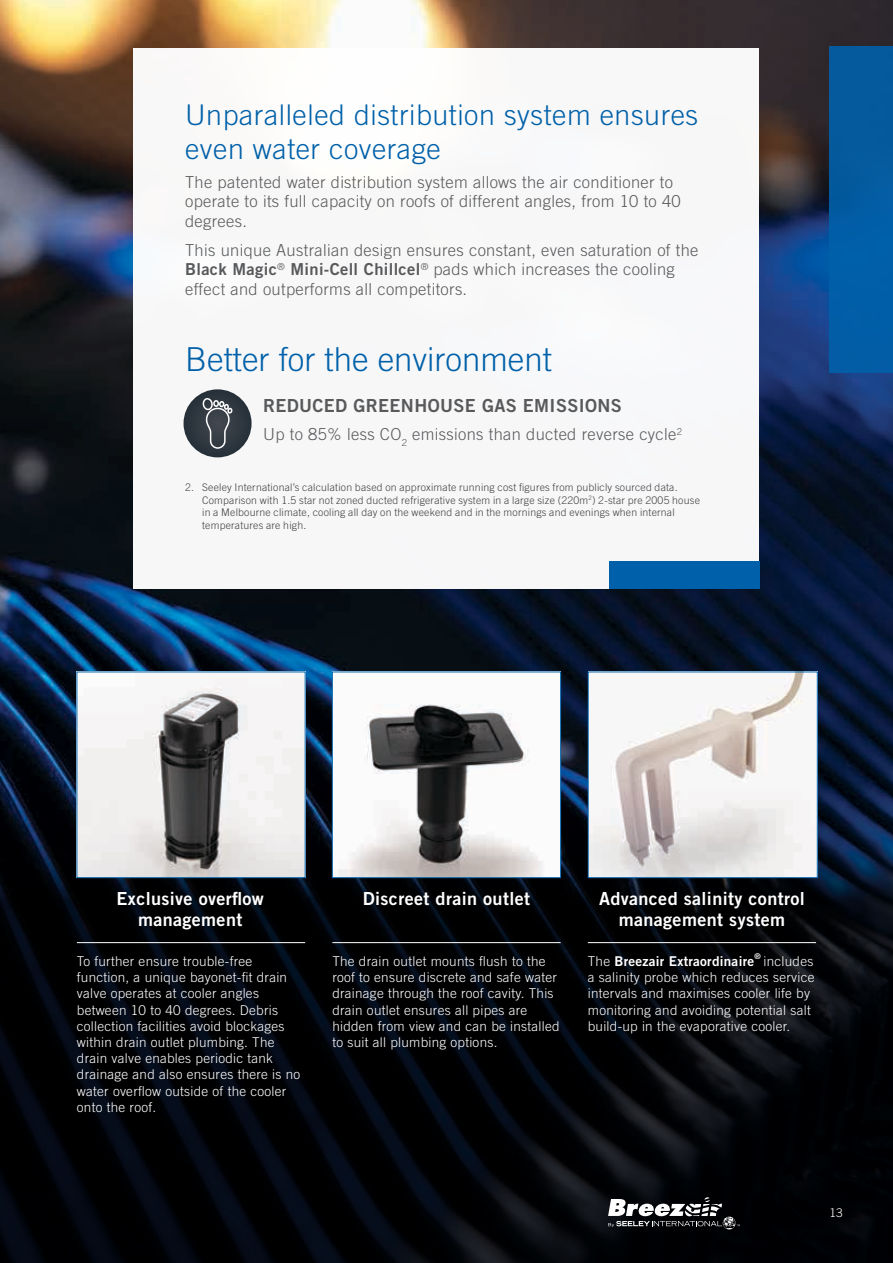
<style>
.page{position:relative;width:893px;height:1263px;background:#fff}
.page>*{position:absolute;margin:0;border:0;box-sizing:border-box;transform-origin:0 0}
.t1{font:300 33px "Trade Gothic LT Std";color:#0060a9}
.t2{font:300 28.5px/34.2px "Trade Gothic LT Std";letter-spacing:.02em;color:#0060a9}
.t3{font:18px/21.6px "Trade Gothic LT Std Bd 2";letter-spacing:.02em;color:#fff;text-align:center}
.t4{font:18px "Trade Gothic LT Std Bd 2";letter-spacing:.02em;color:#58595b}
.t5{font:300 16.5px/19.8px "Trade Gothic LT Std";letter-spacing:.02em;color:#58595b}
.t6{font:300 13.5px/16.2px "Trade Gothic LT Std";letter-spacing:.02em;color:#fff}
.t7{font:13.5px "Trade Gothic LT Std Bd 2";letter-spacing:.02em;color:#fff}
.t8{font:300 12px "Trade Gothic LT Std";color:#fff}
.t9{font:300 10.5px/12.6px "Trade Gothic LT Std";letter-spacing:.02em;color:#414142}
.t10{font:7.8px "Trade Gothic LT Std Bd 2";color:#fff}
.s1{font-family:"Trade Gothic LT Std Bd 2";font-weight:400}
.s2{font-family:"Trade Gothic LT Std";font-weight:300}
</style>
<div class="page">
<img style="left:0;top:0;width:893px;height:772px">
<svg style="left:0;top:772px;width:893px;height:491px;background:#03050a"></svg>
<img style="left:590px;top:673px;width:226px;height:203px">
<div style="left:588px;top:671px;width:230px;height:207px;border:1px solid #0060a9"></div>
<img style="left:79px;top:673px;width:225px;height:203px">
<img style="left:334px;top:673px;width:225px;height:203px">
<div style="left:332px;top:671px;width:229px;height:207px;border:1px solid #0060a9"></div>
<div style="left:134px;top:49px;width:625px;height:540px;background:#f7f7f8"></div>
<hr style="left:77px;top:942px;width:228px;height:1px;background:#fff">
<hr style="left:332px;top:942px;width:229px;height:1px;background:#fff">
<hr style="left:588px;top:942px;width:228px;height:1px;background:#fff">
<div style="left:609px;top:561px;width:150px;height:28px;background:#0060a9"></div>
<div style="left:184px;top:389px;width:68px;height:68px;background:#2a343c;border-radius:34px"></div>
<svg style="left:201px;top:398px;width:32px;height:51px"></svg>
<svg style="left:0;top:49px;width:1px;height:258px"></svg>
<div style="left:829px;top:46px;width:64px;height:326px;background:#0060a9"></div>
<svg style="left:608px;top:1197px;width:132px;height:32px"></svg>
<h2 class="t2" style="left:185px;top:97px;width:515px">Unparalleled distribution system ensures even water coverage</h2>
<p class="t5" style="left:185px;top:172px;width:497px">The patented water distribution system allows the air conditioner to operate to its full capacity on roofs of different angles, from 10 to 40 degrees.</p>
<p class="t5" style="left:185px;top:239px;width:515px">This unique Australian design ensures constant, even saturation of the<br><span class="s1">Black Magic</span><sup>®</sup> <span class="s1">Mini-Cell Chillcel</span><sup>®</sup> pads which increases the cooling effect and outperforms all competitors.</p>
<h1 class="t1" style="left:185px;top:339px;width:368px">Better for the environment</h1>
<h3 class="t4" style="left:263px;top:394px;width:360px">REDUCED GREENHOUSE GAS EMISSIONS</h3>
<p class="t5" style="left:263px;top:424px;width:420px">Up to 85% less CO<sub>2</sub> emissions than ducted reverse cycle<sup>2</sup></p>
<p class="t9" style="left:202px;top:481px;width:499px;text-indent:-17px">2. Seeley International’s calculation based on approximate running cost figures from publicly sourced data.<br>Comparison with 1.5 star not zoned ducted refrigerative system in a large size (220m<sup>2</sup>) 2-star pre 2005 house in a Melbourne climate, cooling all day on the weekend and in the mornings and evenings when internal temperatures are high.</p>
<h3 class="t3" style="left:117px;top:887px;width:149px">Exclusive overflow management</h3>
<h3 class="t3" style="left:363px;top:887px;width:169px">Discreet drain outlet</h3>
<h3 class="t3" style="left:599px;top:887px;width:207px">Advanced salinity control management system</h3>
<p class="t10" style="left:754px;top:951px;width:8px">®</p>
<p class="t6" style="left:588px;top:953px;width:228px;text-indent:176px">includes a salinity probe which reduces service intervals and maximises cooler life by monitoring and avoiding potential salt build-up in the evaporative cooler.</p>
<p class="t6" style="left:77px;top:953px;width:225px">To further ensure trouble-free function, a unique bayonet-fit drain valve operates at cooler angles between 10 to 40 degrees. Debris collection facilities avoid blockages within drain outlet plumbing. The drain valve enables periodic tank drainage and also ensures there is no water overflow outside of the cooler onto the roof.</p>
<p class="t6" style="left:332px;top:953px;width:229px">The drain outlet mounts flush to the roof to ensure discrete and safe water drainage through the roof cavity. This drain outlet ensures all pipes are hidden from view and can be installed to suit all plumbing options.</p>
<p class="t7" style="left:588px;top:953px;width:168px"><span class="s2">The</span> Breezair Extraordinaire</p>
<p class="t8" style="left:830px;top:1205px;width:15px">13</p>
</div>
